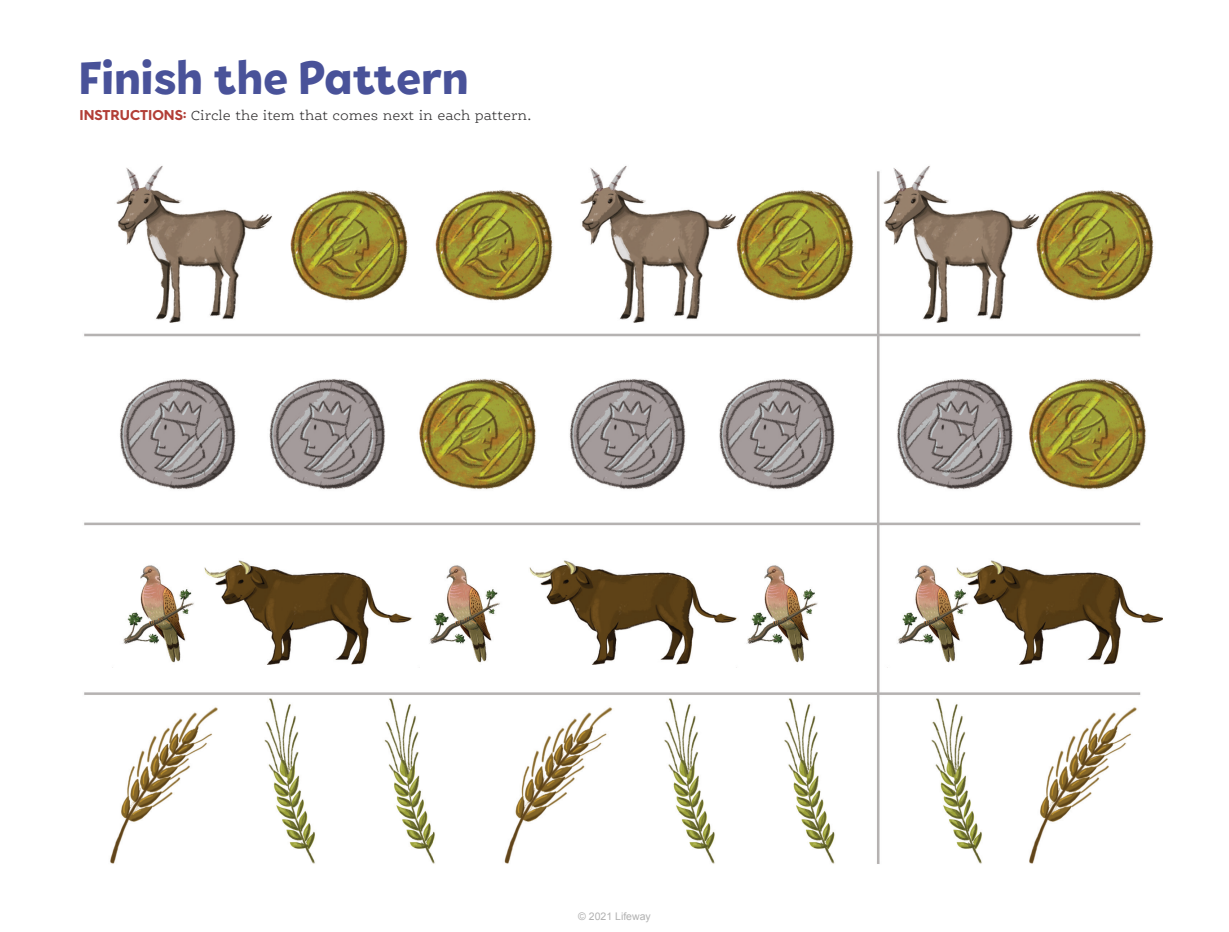
<style>
.page{position:relative;width:1229px;height:932px;background:#fff}
.page>*{position:absolute;margin:0;border:0;box-sizing:border-box;transform-origin:0 0}
.t1{font:800 48px "Tobi Pro";letter-spacing:.01em;color:#495299}
.t2{font:300 14.25px "Ernestine Pro";color:#312f30}
.t3{font:10.5px "Arial";color:#b2b2b2}
.s1{font-family:"Hurme Geometric Sans 4";font-weight:700;color:#b23e36}
</style>
<div class="page">
<img style="left:84px;top:166px;width:1078px;height:698px">
<h1 class="t1" style="left:80px;top:46px;width:390px">Finish the Pattern</h1>
<p class="t2" style="left:80px;top:107px;width:453px"><span class="s1">INSTRUCTIONS:</span> Circle the item that comes next in each pattern.</p>
<p class="t3" style="left:578px;top:909px;width:74px">© 2021 Lifeway</p>
</div>
